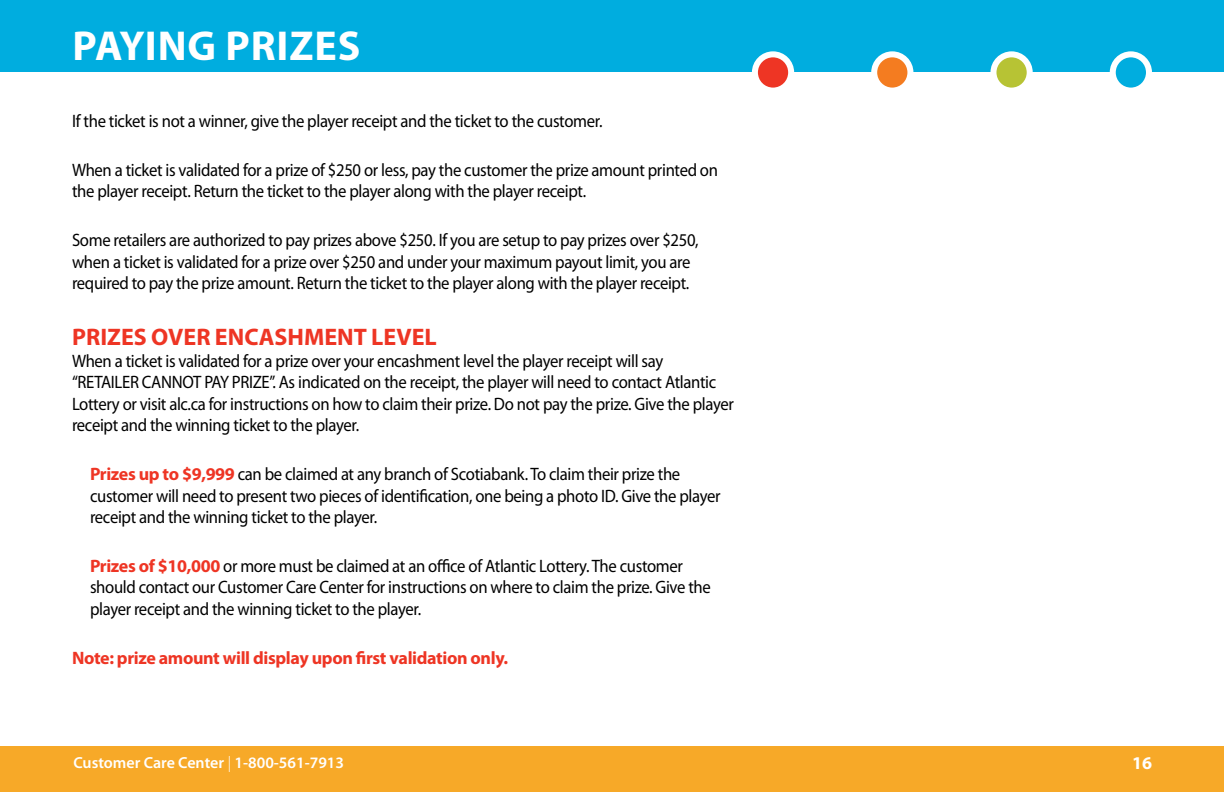
<style>
.page{position:relative;width:1224px;height:792px;background:#fff}
.page>*{position:absolute;margin:0;border:0;box-sizing:border-box;transform-origin:0 0}
.t1{font:700 42px "Myriad Pro";letter-spacing:.02em;color:#fff}
.t2{font:700 24px "Myriad Pro";color:#ee3524}
.t3{font:18px/21.6px "Myriad Pro";letter-spacing:-.02em;color:#000;scale:.93 1}
.t4{font:700 18px "Myriad Pro";letter-spacing:-.02em;color:#ee3524}
.t5{font:700 18px "Myriad Pro";color:#fff}
.t6{font:600 16px "Myriad Pro";color:#fff}
.s1{font-weight:700;color:#ee3524}
.s2{font-weight:300}
</style>
<div class="page">
<div style="left:0;top:746px;width:1224px;height:46px;background:#f7a928"></div>
<div style="left:0;top:0;width:1224px;height:72px;background:#00addf"></div>
<svg style="left:755px;top:54px;width:36px;height:37px"></svg>
<div style="left:752px;top:51px;width:42px;height:43px;border:6px solid #fff;border-radius:50%"></div>
<svg style="left:993px;top:54px;width:37px;height:37px"></svg>
<div style="left:990px;top:51px;width:43px;height:43px;border:6px solid #fff;border-radius:50%"></div>
<svg style="left:1113px;top:54px;width:36px;height:37px"></svg>
<div style="left:1110px;top:51px;width:42px;height:43px;border:6px solid #fff;border-radius:50%"></div>
<svg style="left:874px;top:54px;width:36px;height:37px"></svg>
<div style="left:871px;top:51px;width:42px;height:43px;border:6px solid #fff;border-radius:50%"></div>
<h1 class="t1" style="left:72px;top:23px;width:289px">PAYING PRIZES</h1>
<p class="t3" style="left:72px;top:111px;width:572px">If the ticket is not a winner, give the player receipt and the ticket to the customer.</p>
<p class="t3" style="left:72px;top:159px;width:696px">When a ticket is validated for a prize of $250 or less, pay the customer the prize amount printed on the player receipt. Return the ticket to the player along with the player receipt.</p>
<p class="t3" style="left:72px;top:230px;width:675px">Some retailers are authorized to pay prizes above $250. If you are setup to pay prizes over $250, when a ticket is validated for a prize over $250 and under your maximum payout limit, you are required to pay the prize amount. Return the ticket to the player along with the player receipt.</p>
<h2 class="t2" style="left:72px;top:324px;width:14px">Prizes</h2>
<h2 class="t2" style="left:151px;top:324px;width:16px">over</h2>
<h2 class="t2" style="left:215px;top:324px;width:30px">Encashment</h2>
<h2 class="t2" style="left:371px;top:324px;width:27px">Level</h2>
<p class="t3" style="left:72px;top:350px;width:713px">When a ticket is validated for a prize over your encashment level the player receipt will say “RETAILER CANNOT PAY PRIZE”. As indicated on the receipt, the player will need to contact Atlantic Lottery or visit alc.ca for instructions on how to claim their prize. Do not pay the prize. Give the player receipt and the winning ticket to the player.</p>
<p class="t3" style="left:90px;top:464px;width:680px;text-indent:-18px"><span class="s1">Prizes up to $9,999</span> can be claimed at any branch of Scotiabank. To claim their prize the customer will need to present two pieces of identification, one being a photo ID. Give the player receipt and the winning ticket to the player.</p>
<p class="t3" style="left:90px;top:555px;width:669px;text-indent:-18px"><span class="s1">Prizes of $10,000</span> or more must be claimed at an office of Atlantic Lottery. The customer should contact our Customer Care Center for instructions on where to claim the prize. Give the player receipt and the winning ticket to the player.</p>
<p class="t4" style="left:72px;top:648px;width:438px">Note: prize amount will display upon first validation only.</p>
<p class="t6" style="left:73px;top:754px;width:272px">Customer Care Center <span class="s2">|</span> 1-800-561-7913</p>
<p class="t5" style="left:1132px;top:752px;width:21px">16</p>
</div>
